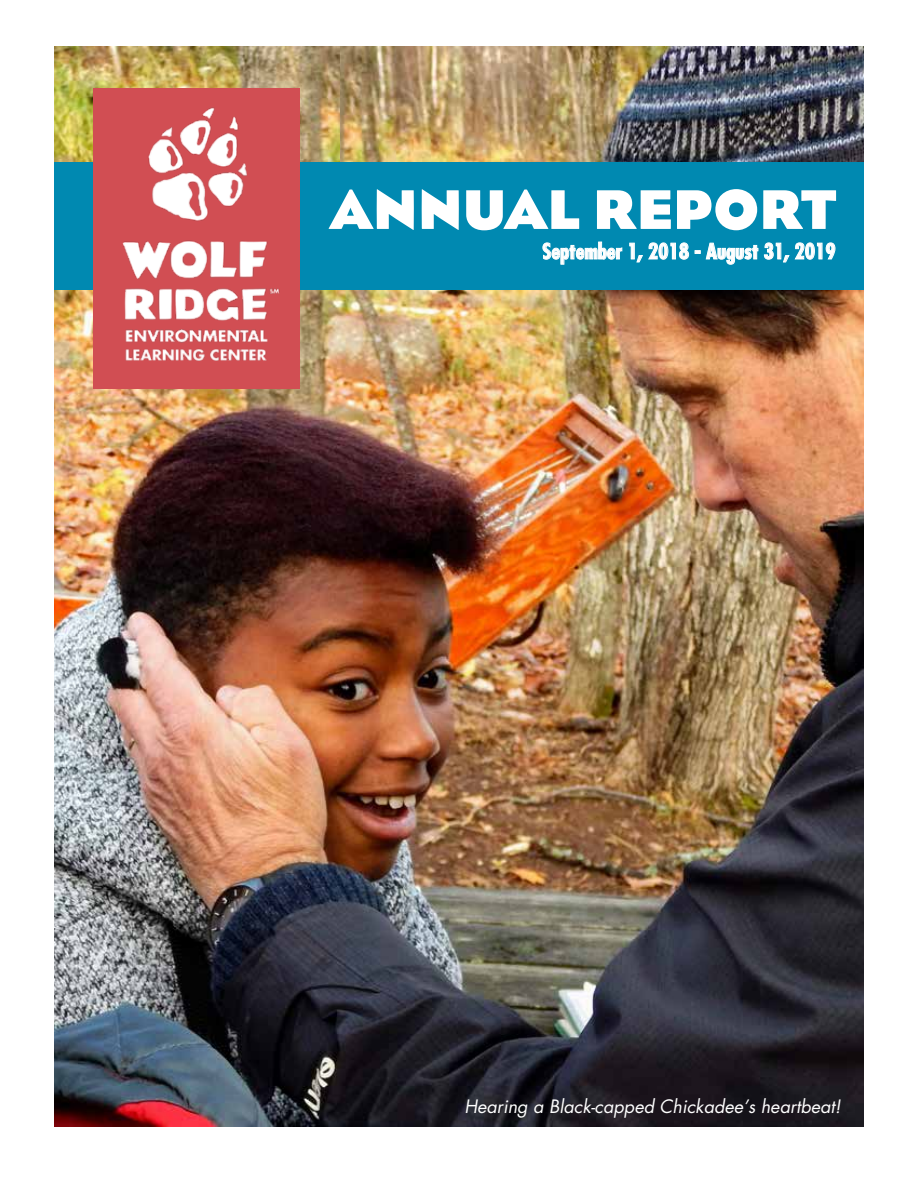
<style>
.page{position:relative;width:918px;height:1188px;background:#fff}
.page>*{position:absolute;margin:0;border:0;box-sizing:border-box;transform-origin:0 0}
.t1{font:57px "Bureau Eagle FB Bold";color:#fff}
.t2{font:700 condensed 21px "Futura";color:#fff}
.t3{font:italic 18px "Futura";color:#fff}
</style>
<div class="page">
<img style="left:339px;top:46px;width:525px;height:116px">
<img style="left:54px;top:46px;width:285px;height:116px">
<img style="left:54px;top:290px;width:810px;height:836px">
<div style="left:54px;top:162px;width:810px;height:128px;background:#0089b1"></div>
<svg style="left:542px;top:241px;width:81px;height:24px"></svg>
<svg style="left:629px;top:242px;width:60px;height:21px"></svg>
<svg style="left:706px;top:242px;width:130px;height:23px"></svg>
<div style="left:93px;top:88px;width:207px;height:301px;background:#d14e53"></div>
<img style="left:122px;top:107px;width:158px;height:254px">
<h1 class="t1" style="left:330px;top:178px;width:509px">ANNUAL REPORT</h1>
<p class="t2" style="left:542px;top:238px;width:295px">September 1, 2018 - August 31, 2019</p>
<p class="t3" style="left:464px;top:1094px;width:378px">Hearing a Black-capped Chickadee’s heartbeat!</p>
</div>
